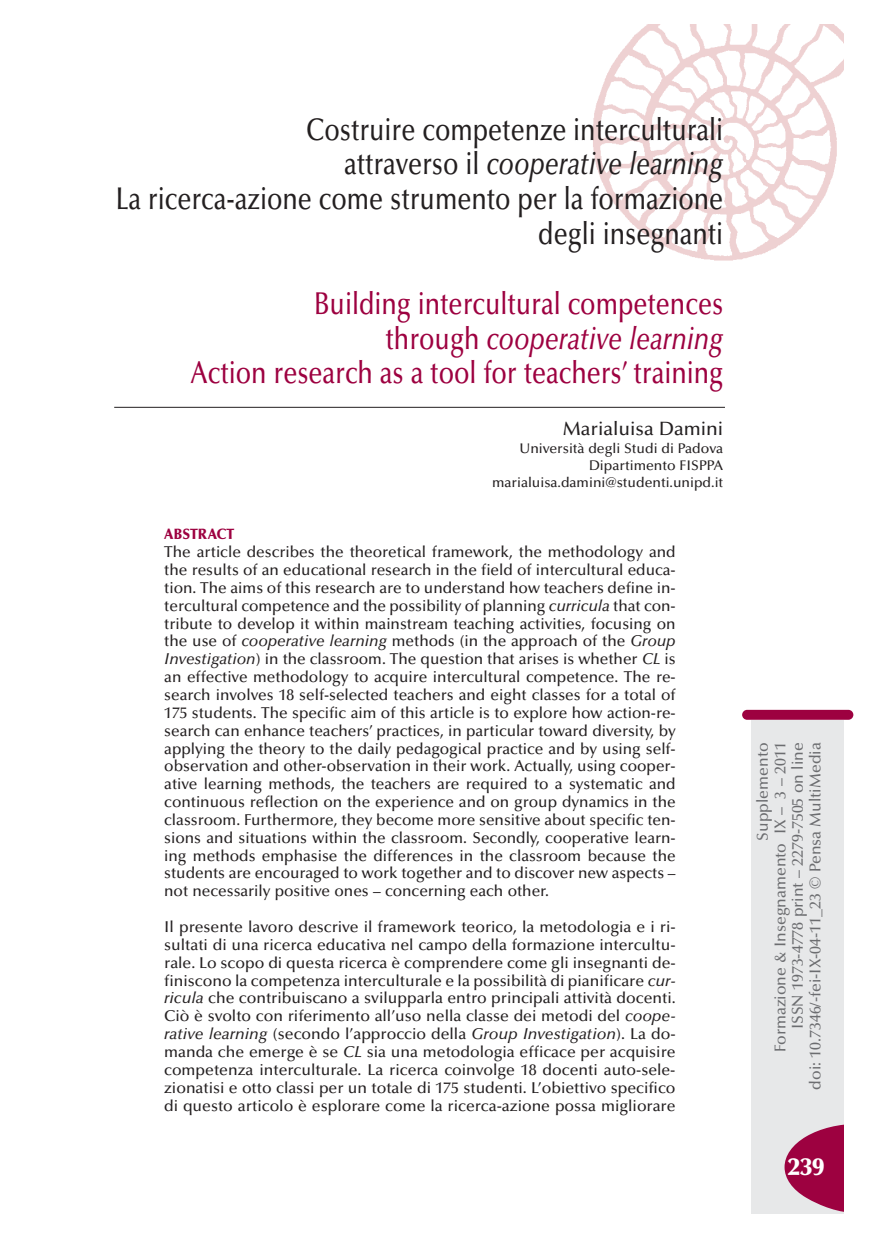
<style>
.page{position:relative;width:869px;height:1241px;background:#fff}
.page>*{position:absolute;margin:0;border:0;box-sizing:border-box;transform-origin:0 0}
.t1{font:500 31.5px/34.8px "Optima";color:#231f20;text-align:right;scale:.8 1}
.t2{font:500 31.5px/34.8px "Optima";color:#9d0140;text-align:right;scale:.8 1}
.t3{font:900 24.5px "Optima";color:#fff}
.t4{font:500 19.25px "Optima";color:#231f20}
.t5{font:500 15.75px/17.8px "Optima";color:#231f20;text-align:justify}
.t6{font:500 15.75px/17.5px "Optima";color:#6c6d70;text-align:right}
.t7{font:900 14.88px "Optima";color:#9d0140;scale:.95 1}
.t8{font:500 14px/17px "Optima";color:#231f20;text-align:right}
.s1{font-style:italic}
</style>
<div class="page">
<img style="left:593px;top:25px;width:249px;height:236px">
<hr style="left:114px;top:407px;width:610px;height:1px;background:#231f20">
<div style="left:750px;top:720px;width:92px;height:493px;background:#e7e8e9"></div>
<div style="left:741px;top:709px;width:112px;height:10px;background:#9d0140;border-radius:5px"></div>
<svg style="left:784px;top:1123px;width:60px;height:89px"></svg>
<h1 class="t1" style="left:116px;top:115px;width:760px">Costruire competenze interculturali<br>attraverso il <span class="s1">cooperative learning<br></span>La ricerca-azione come strumento per la formazione degli insegnanti</h1>
<h1 class="t2" style="left:191px;top:289px;width:666px">Building intercultural competences<br>through <span class="s1">cooperative learning<br></span>Action research as a tool for teachers’ training</h1>
<p class="t4" style="left:562px;top:420px;width:162px">Marialuisa Damini</p>
<p class="t8" style="left:492px;top:441px;width:232px">Università degli Studi di Padova<br>Dipartimento FISPPA marialuisa.damini@studenti.unipd.it</p>
<p class="t7" style="left:164px;top:528px;width:75px">ABSTRACT</p>
<p class="t5" style="left:164px;top:544px;width:513px">The article describes the theoretical framework, the methodology and the results of an educational research in the field of intercultural educa&shy;tion. The aims of this research are to understand how teachers define in&shy;tercultural competence and the possibility of planning <span class="s1">curricula</span> that con&shy;tribute to develop it within mainstream teaching activities, focusing on the use of <span class="s1">cooperative learning</span> methods (in the approach of the <span class="s1">Group Investigation</span>) in the classroom. The question that arises is whether <span class="s1">CL</span> is an effective methodology to acquire intercultural competence. The re&shy;search involves 18 self-selected teachers and eight classes for a total of 175 students. The specific aim of this article is to explore how action-re&shy;search can enhance teachers’ practices, in particular toward diversity, by applying the theory to the daily pedagogical practice and by using self&shy;observation and other-observation in their work. Actually, using cooper&shy;ative learning methods, the teachers are required to a systematic and continuous reflection on the experience and on group dynamics in the classroom. Furthermore, they become more sensitive about specific ten&shy;sions and situations within the classroom. Secondly, cooperative learn&shy;ing methods emphasise the differences in the classroom because the students are encouraged to work together and to discover new aspects – not necessarily positive ones – concerning each other.</p>
<p class="t5" style="left:164px;top:919px;width:513px">Il presente lavoro descrive il framework teorico, la metodologia e i ri&shy;sultati di una ricerca educativa nel campo della formazione intercultu&shy;rale. Lo scopo di questa ricerca è comprendere come gli insegnanti de&shy;finiscono la competenza interculturale e la possibilità di pianificare <span class="s1">cur&shy;ricula</span> che contribuiscano a svilupparla entro principali attività docenti.<br>Ciò è svolto con riferimento all’uso nella classe dei metodi del <span class="s1">coope&shy;rative learning</span> (secondo l’approccio della <span class="s1">Group Investigation</span>). La do&shy;manda che emerge è se <span class="s1">CL</span> sia una metodologia efficace per acquisire competenza interculturale. La ricerca coinvolge 18 docenti auto-sele&shy;zionatisi e otto classi per un totale di 175 studenti. L’obiettivo specifico di questo articolo è esplorare come la ricerca-azione possa migliorare</p>
<p class="t6" style="left:755px;top:1089px;width:348px;rotate:-90deg">Supplemento<br>Formazione &amp; Insegnamento IX – 3 – 2011<br>ISSN 1973-4778 print – 2279-7505 on line<br>doi: 10.7346/-fei-IX-04-11_23 © Pensa MultiMedia</p>
<h2 class="t3" style="left:787px;top:1156px;width:38px">239</h2>
</div>
